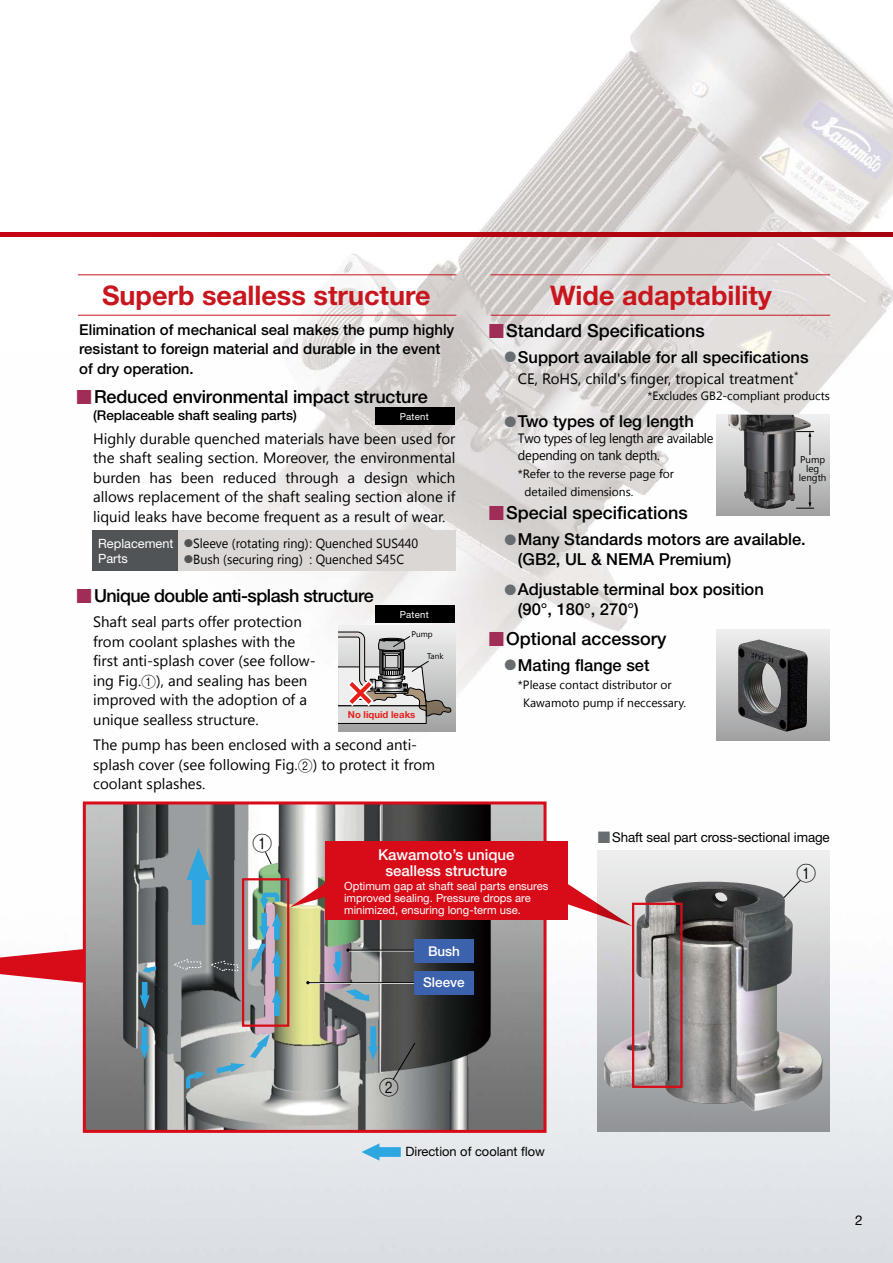
<style>
.page{position:relative;width:893px;height:1263px;background:#fff}
.page>*{position:absolute;margin:0;border:0;box-sizing:border-box;transform-origin:0 0}
.t1{font:700 27px "Helvetica Neue";color:#c8161e}
.t2{font:20.25px "Round Num Whie";color:#000}
.t3{font:500 18px "Helvetica Neue";letter-spacing:-.005em;color:#000}
.t4{font:500 18px "Helvetica Neue";letter-spacing:-.03em;color:#000}
.t5{font:500 16.5px/19.6px "Helvetica Neue";color:#000}
.t6{font:15px/19.5px "Segoe UI";color:#000}
.t7{font:500 15px/19.5px "Helvetica Neue";color:#000}
.t8{font:500 15px/16.5px "Helvetica Neue";color:#fff;text-align:center}
.t9{font:13.5px/16.2px "Segoe UI";letter-spacing:-.025em;color:#000;scale:.95 1}
.t10{font:13.5px "Helvetica Neue";letter-spacing:-.01em;color:#000}
.t11{font:500 13.5px "Helvetica Neue";color:#000}
.t12{font:500 13.5px "Helvetica Neue";color:#fff}
.t13{font:13.2px "Segoe UI";color:#000;scale:.95 1}
.t14{font:12.9px "Helvetica Neue";color:#000}
.t15{font:12.75px/15px "Helvetica Neue";color:#fff}
.t16{font:12px/18px "Segoe UI";color:#000}
.t17{font:11.25px/12px "Helvetica Neue";color:#fff}
.t18{font:9.75px/9px "Segoe UI";color:#000;text-align:center}
.t19{font:700 9.6px "Helvetica Neue";color:#e71f19}
.t20{font:9.6px "Helvetica Neue";letter-spacing:.02em;color:#fff}
.t21{font:8.25px "Segoe UI";color:#000}
.s1{color:#a02d57}
.s2{color:#515457}
.s3{font-family:"Round Num Whie"}
.s4{color:#686d71}
</style>
<div class="page">
<img style="left:0;top:0;width:893px;height:1263px">
<hr style="left:490px;top:274px;width:340px;height:1px;background:#c8161e">
<hr style="left:490px;top:315px;width:340px;height:1px;background:#c8161e">
<hr style="left:78px;top:274px;width:378px;height:1px;background:#c8161e">
<hr style="left:78px;top:315px;width:378px;height:1px;background:#c8161e">
<div style="left:376px;top:407px;width:79px;height:17px;background:#000"></div>
<div style="left:375px;top:605px;width:80px;height:17px;background:#000"></div>
<div style="left:716px;top:415px;width:114px;height:101px;background:linear-gradient(to bottom,#f0f0f1,#a2a2a3)"></div>
<img style="left:728px;top:415px;width:83px;height:94px">
<hr style="left:810px;top:436px;width:1px;height:68px;background:#000">
<svg style="left:796px;top:502px;width:18px;height:7px"></svg>
<svg style="left:796px;top:431px;width:18px;height:6px"></svg>
<svg style="left:0;top:232px;width:893px;height:4px;background:#b60510"></svg>
<div style="left:716px;top:630px;width:114px;height:111px;background:linear-gradient(to bottom,#eff0f0,#a1a1a2)"></div>
<img style="left:738px;top:639px;width:70px;height:93px">
<img style="left:87px;top:805px;width:455px;height:324px">
<svg style="left:361px;top:1143px;width:40px;height:17px"></svg>
<svg style="left:0;top:949px;width:83px;height:34px"></svg>
<div style="left:83px;top:801px;width:463px;height:332px;border:3px solid #d80c18"></div>
<div style="left:325px;top:841px;width:243px;height:79px;background:#d80c18"></div>
<svg style="left:290px;top:878px;width:35px;height:29px"></svg>
<svg style="left:566px;top:883px;width:31px;height:43px"></svg>
<div style="left:242px;top:878px;width:47px;height:149px;border:2px solid #d80c18"></div>
<hr style="left:348px;top:950px;width:74px;height:1px;background:#000">
<div style="left:414px;top:939px;width:60px;height:24px;background:#3d62ad"></div>
<svg style="left:264px;top:851px;width:8px;height:14px"></svg>
<svg style="left:392px;top:1042px;width:24px;height:38px"></svg>
<svg style="left:346px;top:989px;width:23px;height:12px"></svg>
<svg style="left:333px;top:948px;width:17px;height:28px"></svg>
<svg style="left:368px;top:1026px;width:10px;height:34px"></svg>
<svg style="left:272px;top:989px;width:10px;height:27px"></svg>
<svg style="left:142px;top:966px;width:14px;height:7px"></svg>
<svg style="left:140px;top:982px;width:10px;height:27px"></svg>
<svg style="left:139px;top:1027px;width:10px;height:32px"></svg>
<svg style="left:251px;top:890px;width:31px;height:86px;background:#81a2a9"></svg>
<svg style="left:172px;top:959px;width:29px;height:12px"></svg>
<svg style="left:209px;top:960px;width:29px;height:12px"></svg>
<svg style="left:217px;top:1034px;width:53px;height:39px;background:#a8babf"></svg>
<svg style="left:186px;top:1071px;width:20px;height:18px"></svg>
<hr style="left:308px;top:983px;width:114px;height:1px;background:#fff">
<hr style="left:308px;top:982px;width:114px;height:1px;background:#000">
<div style="left:414px;top:971px;width:60px;height:23px;background:#3d62ad"></div>
<svg style="left:187px;top:847px;width:23px;height:78px;background:#5fa4c4"></svg>
<div style="left:597px;top:851px;width:233px;height:280px;background:linear-gradient(to bottom,#f0e9ea,#92989b)"></div>
<img style="left:603px;top:882px;width:220px;height:229px">
<div style="left:632px;top:903px;width:51px;height:185px;border:2px solid #d80c18"></div>
<svg style="left:783px;top:879px;width:18px;height:20px"></svg>
<div style="left:338px;top:626px;width:118px;height:105px;background:linear-gradient(to bottom,#f0f1f1,#a2a3a3)"></div>
<svg style="left:338px;top:631px;width:113px;height:93px;background:#bbb7b6"></svg>
<div style="left:93px;top:530px;width:85px;height:41px;background:#515457"></div>
<div style="left:178px;top:530px;width:277px;height:41px;background:#dbd7d5"></div>
<svg style="left:808px;top:455px;width:3px;height:30px"></svg>
<h1 class="t1" style="left:102px;top:279px;width:330px">Superb sealless structure</h1>
<p class="t7" style="left:79px;top:320px;width:377px">Elimination of mechanical seal makes the pump highly resistant to foreign material and durable in the event of dry operation.</p>
<p class="t3" style="left:77px;top:386px;width:353px"><span class="s1">■</span>Reduced environmental impact structure</p>
<p class="t11" style="left:93px;top:407px;width:205px">(Replaceable shaft sealing parts)</p>
<p class="t6" style="left:93px;top:428px;width:364px;text-align:justify">Highly durable quenched materials have been used for the shaft sealing section. Moreover, the environmental burden has been reduced through a design which allows replacement of the shaft sealing section alone if liquid leaks have become frequent as a result of wear.</p>
<p class="t20" style="left:400px;top:410px;width:30px">Patent</p>
<p class="t15" style="left:98px;top:536px;width:77px">Replacement<br>Parts</p>
<p class="t13" style="left:184px;top:534px;width:248px"><span class="s2">●</span>Sleeve (rotating ring) : Quenched SUS440</p>
<p class="t13" style="left:184px;top:550px;width:233px"><span class="s2">●</span>Bush (securing ring) : Quenched S45C</p>
<p class="t4" style="left:77px;top:585px;width:299px"><span class="s1">■</span>Unique double anti-splash structure</p>
<p class="t20" style="left:400px;top:609px;width:30px">Patent</p>
<p class="t6" style="left:93px;top:611px;width:224px">Shaft seal parts offer protection from coolant splashes with the first anti-splash cover (see follow&shy;ing Fig.<span class="s3">1</span>), and sealing has been improved with the adoption of a unique sealless structure.</p>
<p class="t6" style="left:93px;top:734px;width:343px">The pump has been enclosed with a second anti&shy;splash cover (see following Fig.<span class="s3">2</span>) to protect it from coolant splashes.</p>
<p class="t21" style="left:411px;top:629px;width:23px">Pump</p>
<p class="t21" style="left:427px;top:650px;width:18px">Tank</p>
<p class="t19" style="left:348px;top:709px;width:69px">No liquid leaks</p>
<h1 class="t1" style="left:550px;top:279px;width:223px">Wide adaptability</h1>
<p class="t3" style="left:489px;top:320px;width:218px"><span class="s1">■</span>Standard Specifications</p>
<p class="t5" style="left:504px;top:347px;width:306px"><span class="s4">●</span>Support available for all specifications</p>
<p class="t6" style="left:518px;top:368px;width:282px">CE, RoHS, child's finger, tropical treatment<sup>*</sup></p>
<p class="t16" style="left:647px;top:386px;width:184px">*Excludes GB2-compliant products</p>
<p class="t5" style="left:504px;top:411px;width:191px"><span class="s4">●</span>Two types of leg length</p>
<p class="t9" style="left:518px;top:430px;width:207px">Two types of leg length are available depending on tank depth.</p>
<p class="t16" style="left:525px;top:464px;width:151px;text-indent:-7px">*Refer to the reverse page for detailed dimensions.</p>
<p class="t3" style="left:489px;top:502px;width:201px"><span class="s1">■</span>Special specifications</p>
<p class="t18" style="left:799px;top:454px;width:29px">Pump leg length</p>
<p class="t5" style="left:518px;top:529px;width:289px;text-indent:-13px"><span class="s4">●</span>Many Standards motors are available. (GB2, UL &amp; NEMA Premium)</p>
<p class="t5" style="left:518px;top:579px;width:247px;text-indent:-13px"><span class="s4">●</span>Adjustable terminal box position (90°, 180°, 270°)</p>
<p class="t3" style="left:489px;top:628px;width:179px"><span class="s1">■</span>Optional accessory</p>
<p class="t5" style="left:504px;top:655px;width:147px"><span class="s4">●</span>Mating flange set</p>
<p class="t16" style="left:523px;top:675px;width:165px;text-indent:-5px">*Please contact distributor or<br>Kawamoto pump if neccessary.</p>
<h2 class="t2" style="left:252px;top:833px;width:22px">1</h2>
<p class="t8" style="left:378px;top:846px;width:138px">Kawamoto’s unique sealless structure</p>
<p class="t17" style="left:344px;top:880px;width:206px">Optimum gap at shaft seal parts ensures improved sealing. Pressure drops are minimized, ensuring long-term use.</p>
<p class="t12" style="left:428px;top:943px;width:34px">Bush</p>
<p class="t12" style="left:423px;top:975px;width:43px">Sleeve</p>
<p class="t10" style="left:598px;top:829px;width:233px"><span class="s4">■</span>Shaft seal part cross-sectional image</p>
<h2 class="t2" style="left:796px;top:863px;width:22px">1</h2>
<h2 class="t2" style="left:379px;top:1077px;width:22px">2</h2>
<p class="t14" style="left:406px;top:1144px;width:141px">Direction of coolant flow</p>
<p class="t10" style="left:855px;top:1212px;width:9px">2</p>
</div>
